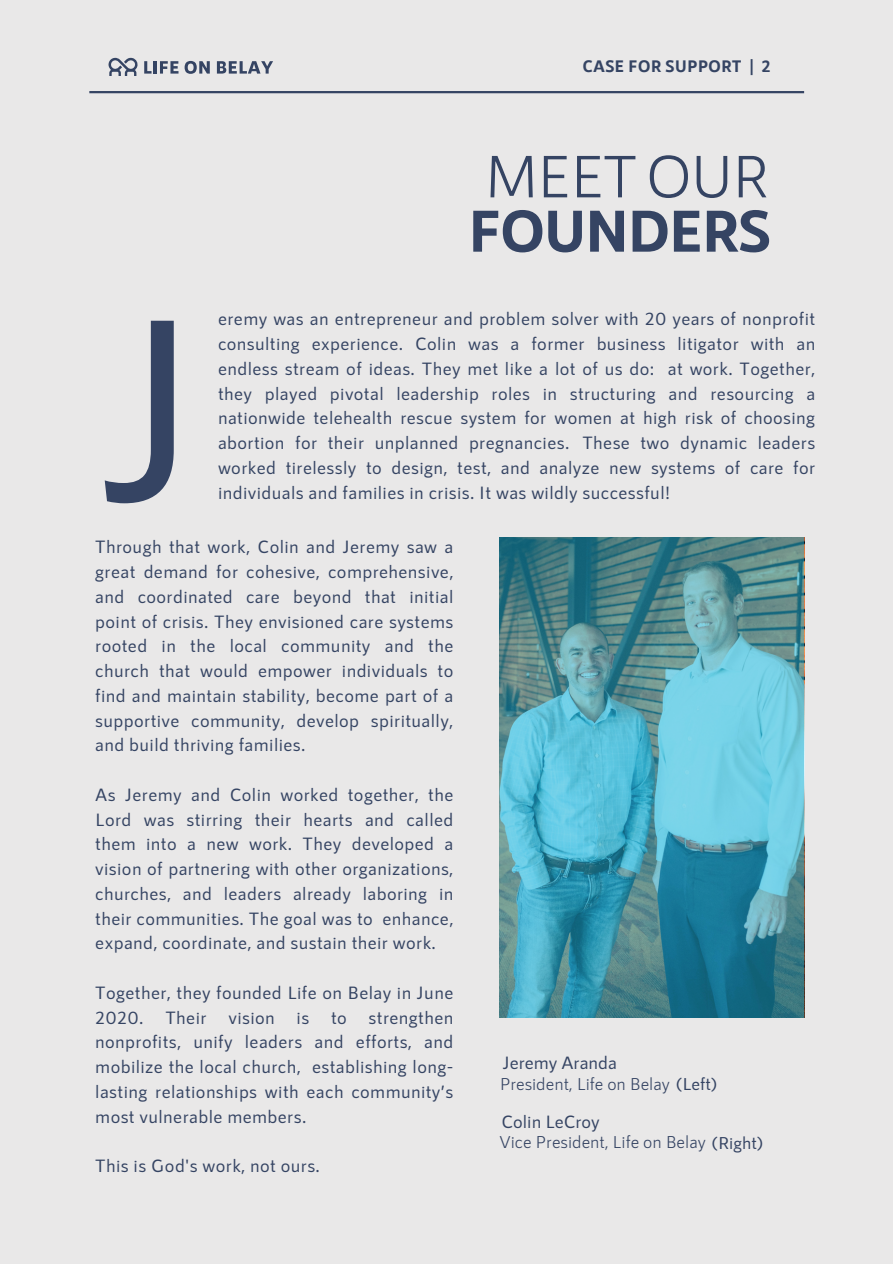
<style>
.page{position:relative;width:893px;height:1264px;background:#fff}
.page>*{position:absolute;margin:0;border:0;box-sizing:border-box;transform-origin:0 0}
.t1{font:500 260.4px "RNS Sanz";color:#354463}
.t2{font:60px "RNS Sanz";letter-spacing:-.05em;color:#354463}
.t3{font:700 59.25px "RNS Sanz";letter-spacing:-.05em;color:#354463}
.t4{font:500 18px/24.8px "RNS Sanz";letter-spacing:.02em;color:#354463;text-align:justify}
.t5{font:500 18px "RNS Sanz";color:#354463}
.t6{font:17.4px "RNS Sanz";color:#354463}
.t7{font:700 16.5px "RNS Sanz";color:#354463}
.s1{font-weight:500}
</style>
<div class="page">
<div style="left:0;top:0;width:892px;height:1263px;background:#e9e8e8"></div>
<hr style="left:89px;top:91px;width:715px;height:2px;background:#354463">
<svg style="left:108px;top:58px;width:30px;height:18px"></svg>
<svg style="left:144px;top:61px;width:34px;height:13px"></svg>
<svg style="left:184px;top:61px;width:26px;height:13px"></svg>
<svg style="left:217px;top:61px;width:56px;height:13px"></svg>
<svg style="left:499px;top:537px;width:305px;height:480px;background:#4f9dad"></svg>
<p class="t7" style="left:582px;top:55px;width:189px">CASE FOR SUPPORT | 2</p>
<p class="t2" style="left:484px;top:137px;width:287px">MEET OUR</p>
<p class="t1" style="left:100px;top:240px;width:103px">J</p>
<p class="t3" style="left:467px;top:192px;width:306px">FOUNDERS</p>
<p class="t4" style="left:218px;top:305px;width:598px">eremy was an entrepreneur and problem solver with 20 years of nonprofit consulting experience. Colin was a former business litigator with an endless stream of ideas. They met like a lot of us do: at work. Together, they played pivotal leadership roles in structuring and resourcing a nationwide telehealth rescue system for women at high risk of choosing abortion for their unplanned pregnancies. These two dynamic leaders worked tirelessly to design, test, and analyze new systems of care for</p>
<p class="t4" style="left:218px;top:479px;width:453px">individuals and families in crisis. It was wildly successful!</p>
<p class="t4" style="left:95px;top:533px;width:359px">Through that work, Colin and Jeremy saw a great demand for cohesive, comprehensive, and coordinated care beyond that initial point of crisis. They envisioned care systems rooted in the local community and the church that would empower individuals to find and maintain stability, become part of a supportive community, develop spiritually, and build thriving families.</p>
<p class="t4" style="left:95px;top:781px;width:359px">As Jeremy and Colin worked together, the Lord was stirring their hearts and called them into a new work. They developed a vision of partnering with other organizations, churches, and leaders already laboring in their communities. The goal was to enhance, expand, coordinate, and sustain their work.</p>
<p class="t4" style="left:95px;top:979px;width:359px">Together, they founded Life on Belay in June 2020. Their vision is to strengthen nonprofits, unify leaders and efforts, and mobilize the local church, establishing long&shy;lasting relationships with each community’s most vulnerable members.</p>
<p class="t4" style="left:95px;top:1152px;width:226px">This is God's work, not ours.</p>
<p class="t5" style="left:502px;top:1050px;width:116px">Jeremy Aranda</p>
<p class="t6" style="left:499px;top:1072px;width:219px">President, Life on Belay <span class="s1">(Left)</span></p>
<p class="t5" style="left:501px;top:1110px;width:100px">Colin LeCroy</p>
<p class="t6" style="left:499px;top:1131px;width:265px">Vice President, Life on Belay <span class="s1">(Right)</span></p>
</div>
